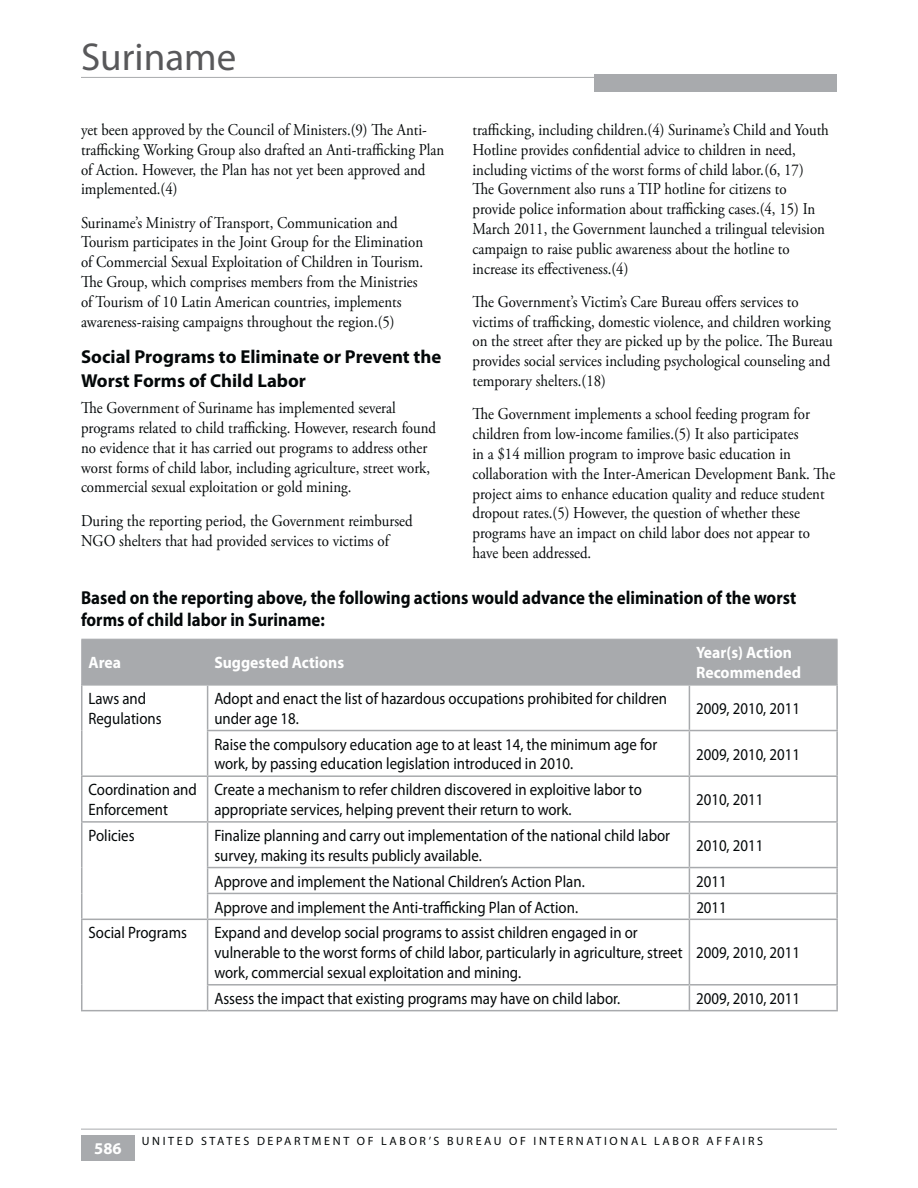
<style>
.page{position:relative;width:918px;height:1188px;background:#fff}
.page>*{position:absolute;margin:0;border:0;box-sizing:border-box;transform-origin:0 0}
.t1{font:39px "Myriad Pro";color:#58585a}
.t2{font:700 18.75px/22.5px "Myriad Pro";color:#040809;scale:.9 1}
.t3{font:700 18.75px/23.2px "Myriad Pro";color:#040809}
.t4{font:16.5px/19.8px "Adobe Garamond Pro";color:#040809;scale:.9 1}
.t5{font:16.5px/19.8px "Myriad Pro";color:#040809;scale:.9 1}
.t6{font:700 16.5px/19.8px "Myriad Pro";color:#fff;scale:.95 1}
.t7{font:700 16.5px "Myriad Pro";color:#fff}
.t8{font:12px "Myriad Pro";letter-spacing:.22em;color:#040809}
</style>
<div class="page">
<div style="left:594px;top:74px;width:243px;height:18px;background:#a8aaad"></div>
<div style="left:81px;top:1136px;width:54px;height:25px;background:#a8aaad"></div>
<hr style="left:81px;top:1129px;width:756px;height:1px;background:#a8aaad">
<hr style="left:81px;top:77px;width:756px;height:1px;background:#a8aaad">
<div style="left:82px;top:640px;width:755px;height:44px;background:#a8aaad"></div>
<hr style="left:81px;top:639px;width:127px;height:1px;background:#a8aaad">
<hr style="left:81px;top:640px;width:1px;height:44px;background:#a8aaad">
<hr style="left:208px;top:639px;width:630px;height:1px;background:#a8aaad">
<hr style="left:837px;top:640px;width:1px;height:44px;background:#a8aaad">
<hr style="left:207px;top:640px;width:1px;height:44px;background:#a8aaad">
<hr style="left:689px;top:640px;width:1px;height:44px;background:#a8aaad">
<hr style="left:81px;top:684px;width:127px;height:2px;background:#a8aaad">
<hr style="left:81px;top:686px;width:1px;height:45px;background:#a8aaad">
<hr style="left:81px;top:731px;width:1px;height:44px;background:#a8aaad">
<hr style="left:208px;top:684px;width:481px;height:2px;background:#a8aaad">
<hr style="left:207px;top:686px;width:1px;height:44px;background:#a8aaad">
<hr style="left:689px;top:684px;width:149px;height:2px;background:#a8aaad">
<hr style="left:689px;top:686px;width:1px;height:44px;background:#a8aaad">
<hr style="left:836px;top:686px;width:2px;height:44px;background:#a8aaad">
<hr style="left:207px;top:730px;width:482px;height:1px;background:#a8aaad">
<hr style="left:207px;top:731px;width:1px;height:44px;background:#a8aaad">
<hr style="left:689px;top:730px;width:149px;height:1px;background:#a8aaad">
<hr style="left:689px;top:731px;width:1px;height:44px;background:#a8aaad">
<hr style="left:836px;top:731px;width:2px;height:44px;background:#a8aaad">
<hr style="left:81px;top:775px;width:127px;height:2px;background:#a8aaad">
<hr style="left:81px;top:777px;width:1px;height:44px;background:#a8aaad">
<hr style="left:208px;top:775px;width:481px;height:2px;background:#a8aaad">
<hr style="left:207px;top:777px;width:1px;height:44px;background:#a8aaad">
<hr style="left:689px;top:775px;width:149px;height:2px;background:#a8aaad">
<hr style="left:689px;top:777px;width:1px;height:44px;background:#a8aaad">
<hr style="left:836px;top:777px;width:2px;height:44px;background:#a8aaad">
<hr style="left:81px;top:821px;width:127px;height:2px;background:#a8aaad">
<hr style="left:81px;top:823px;width:1px;height:45px;background:#a8aaad">
<svg style="left:81px;top:868px;width:1px;height:51px"></svg>
<hr style="left:208px;top:821px;width:481px;height:2px;background:#a8aaad">
<hr style="left:207px;top:823px;width:1px;height:44px;background:#a8aaad">
<hr style="left:689px;top:821px;width:149px;height:2px;background:#a8aaad">
<hr style="left:689px;top:823px;width:1px;height:44px;background:#a8aaad">
<hr style="left:836px;top:823px;width:2px;height:44px;background:#a8aaad">
<hr style="left:207px;top:867px;width:482px;height:1px;background:#a8aaad">
<hr style="left:689px;top:867px;width:149px;height:1px;background:#a8aaad">
<hr style="left:836px;top:868px;width:2px;height:25px;background:#a8aaad">
<hr style="left:207px;top:893px;width:482px;height:1px;background:#a8aaad">
<svg style="left:207px;top:868px;width:1px;height:51px"></svg>
<hr style="left:689px;top:893px;width:149px;height:1px;background:#a8aaad">
<svg style="left:689px;top:868px;width:1px;height:51px"></svg>
<hr style="left:836px;top:894px;width:2px;height:25px;background:#a8aaad">
<hr style="left:81px;top:919px;width:127px;height:1px;background:#a8aaad">
<hr style="left:81px;top:920px;width:1px;height:65px;background:#a8aaad">
<svg style="left:81px;top:985px;width:1px;height:25px"></svg>
<hr style="left:81px;top:1010px;width:127px;height:1px;background:#a8aaad">
<hr style="left:208px;top:919px;width:481px;height:1px;background:#a8aaad">
<hr style="left:207px;top:920px;width:1px;height:64px;background:#a8aaad">
<hr style="left:689px;top:919px;width:149px;height:1px;background:#a8aaad">
<hr style="left:689px;top:920px;width:1px;height:64px;background:#a8aaad">
<hr style="left:836px;top:920px;width:2px;height:64px;background:#a8aaad">
<hr style="left:207px;top:984px;width:482px;height:2px;background:#a8aaad">
<svg style="left:207px;top:986px;width:1px;height:24px"></svg>
<hr style="left:689px;top:984px;width:149px;height:2px;background:#a8aaad">
<svg style="left:689px;top:986px;width:1px;height:24px"></svg>
<hr style="left:836px;top:986px;width:2px;height:24px;background:#a8aaad">
<hr style="left:208px;top:1010px;width:630px;height:1px;background:#a8aaad">
<h1 class="t1" style="left:81px;top:43px;width:157px">Suriname</h1>
<p class="t4" style="left:473px;top:121px;width:398px">trafficking, including children.(4) Suriname’s Child and Youth Hotline provides confidential advice to children in need, including victims of the worst forms of child labor.(6, 17)<br>The Government also runs a TIP hotline for citizens to provide police information about trafficking cases.(4, 15) In March 2011, the Government launched a trilingual television campaign to raise public awareness about the hotline to increase its effectiveness.(4)</p>
<p class="t4" style="left:473px;top:293px;width:402px">The Government’s Victim’s Care Bureau offers services to victims of trafficking, domestic violence, and children working on the street after they are picked up by the police. The Bureau provides social services including psychological counseling and temporary shelters.(18)</p>
<p class="t4" style="left:473px;top:406px;width:405px">The Government implements a school feeding program for children from low-income families.(5) It also participates<br>in a $14 million program to improve basic education in collaboration with the Inter-American Development Bank. The project aims to enhance education quality and reduce student dropout rates.(5) However, the question of whether these programs have an impact on child labor does not appear to have been addressed.</p>
<p class="t2" style="left:81px;top:588px;width:796px">Based on the reporting above, the following actions would advance the elimination of the worst forms of child labor in Suriname:</p>
<p class="t6" style="left:88px;top:654px;width:36px">Area</p>
<p class="t6" style="left:214px;top:654px;width:138px">Suggested Actions</p>
<p class="t6" style="left:696px;top:644px;width:112px">Year(s) Action<br>Recommended</p>
<p class="t5" style="left:88px;top:690px;width:83px">Laws and<br>Regulations</p>
<p class="t5" style="left:214px;top:690px;width:505px">Adopt and enact the list of hazardous occupations prohibited for children under age 18.</p>
<p class="t5" style="left:696px;top:700px;width:117px">2009, 2010, 2011</p>
<p class="t5" style="left:214px;top:736px;width:494px">Raise the compulsory education age to at least 14, the minimum age for work, by passing education legislation introduced in 2010.</p>
<p class="t5" style="left:696px;top:746px;width:117px">2009, 2010, 2011</p>
<p class="t5" style="left:88px;top:781px;width:122px">Coordination and<br>Enforcement</p>
<p class="t5" style="left:214px;top:781px;width:477px">Create a mechanism to refer children discovered in exploitive labor to appropriate services, helping prevent their return to work.</p>
<p class="t5" style="left:696px;top:791px;width:76px">2010, 2011</p>
<p class="t5" style="left:88px;top:827px;width:53px">Policies</p>
<p class="t5" style="left:214px;top:827px;width:508px">Finalize planning and carry out implementation of the national child labor survey, making its results publicly available.</p>
<p class="t5" style="left:696px;top:837px;width:76px">2010, 2011</p>
<p class="t5" style="left:214px;top:873px;width:413px">Approve and implement the National Children’s Action Plan.</p>
<p class="t5" style="left:696px;top:873px;width:35px">2011</p>
<p class="t5" style="left:214px;top:898px;width:406px">Approve and implement the Anti-trafficking Plan of Action.</p>
<p class="t5" style="left:696px;top:898px;width:35px">2011</p>
<p class="t5" style="left:89px;top:924px;width:111px">Social Programs</p>
<p class="t5" style="left:214px;top:924px;width:522px">Expand and develop social programs to assist children engaged in or vulnerable to the worst forms of child labor, particularly in agriculture, street work, commercial sexual exploitation and mining.</p>
<p class="t4" style="left:81px;top:121px;width:405px">yet been approved by the Council of Ministers.(9) The Anti&shy;trafficking Working Group also drafted an Anti-trafficking Plan of Action. However, the Plan has not yet been approved and implemented.(4)</p>
<p class="t4" style="left:81px;top:214px;width:382px">Suriname’s Ministry of Transport, Communication and Tourism participates in the Joint Group for the Elimination of Commercial Sexual Exploitation of Children in Tourism.<br>The Group, which comprises members from the Ministries of Tourism of 10 Latin American countries, implements awareness-raising campaigns throughout the region.(5)</p>
<p class="t3" style="left:81px;top:347px;width:362px">Social Programs to Eliminate or Prevent the<br>Worst Forms of Child Labor</p>
<p class="t4" style="left:81px;top:400px;width:396px">The Government of Suriname has implemented several programs related to child trafficking. However, research found no evidence that it has carried out programs to address other worst forms of child labor, including agriculture, street work, commercial sexual exploitation or gold mining.</p>
<p class="t4" style="left:81px;top:512px;width:370px">During the reporting period, the Government reimbursed<br>NGO shelters that had provided services to victims of</p>
<p class="t5" style="left:696px;top:944px;width:117px">2009, 2010, 2011</p>
<p class="t5" style="left:214px;top:990px;width:453px">Assess the impact that existing programs may have on child labor.</p>
<p class="t5" style="left:696px;top:990px;width:117px">2009, 2010, 2011</p>
<p class="t7" style="left:94px;top:1143px;width:29px">586</p>
<p class="t8" style="left:142px;top:1136px;width:623px">UNITED STATES DEPARTMENT OF LABOR’S BUREAU OF INTERNATIONAL LABOR AFFAIRS</p>
</div>
